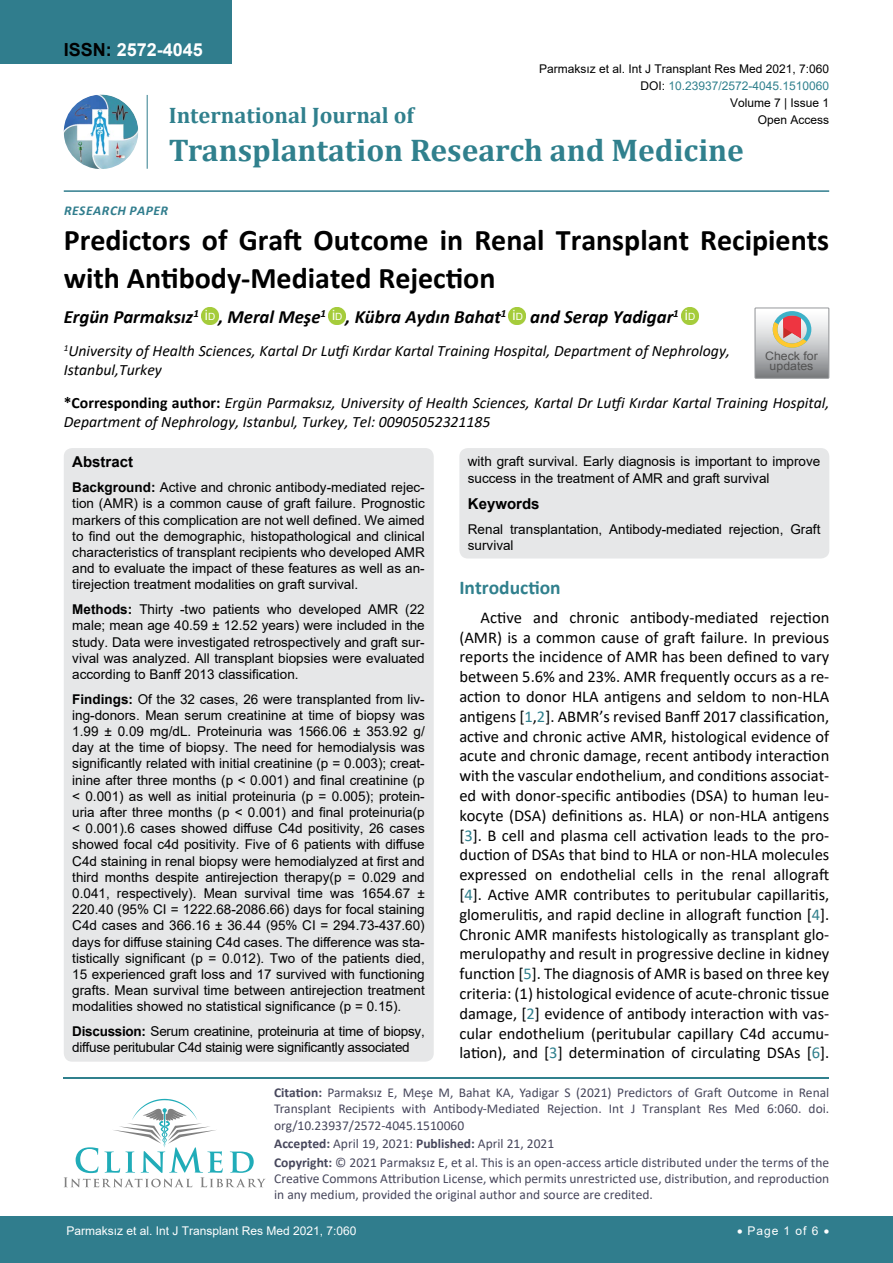
<style>
.page{position:relative;width:893px;height:1263px;background:#fff}
.page>*{position:absolute;margin:0;border:0;box-sizing:border-box;transform-origin:0 0}
.t1{font:700 31.5px "Cambria";color:#30808d}
.t2{font:700 30px/37.5px "Calibri";color:#000}
.t3{font:700 22.5px "Cambria";color:#30808d}
.t4{font:700 19.5px "Calibri";color:#30808d}
.t5{font:italic 700 18.75px "Calibri";color:#000}
.t6{font:700 18px "Arial";color:#fff}
.t7{font:16.5px/19.8px "Calibri";color:#000;text-align:justify}
.t8{font:italic 15.75px/18.9px "Calibri";color:#000}
.t9{font:700 15px "Arial";color:#000}
.t10{font:13.5px/16.2px "Arial";color:#000;text-align:justify}
.t11{font:13.5px/16.2px "Calibri";color:#47475c}
.t12{font:13.5px/16.2px "Arial";letter-spacing:-.02em;color:#000}
.t13{font:italic 700 13.5px "Calibri";letter-spacing:.04em;color:#307d8d}
.t14{font:12px "Arial";color:#000}
.t15{font:12px "Arial";color:#fff}
.t16{font:12px "Arial";color:#30808d}
.t17{font:11.7px/10.1px "Arial";color:#535353;text-align:center;scale:1.06 1}
.s1{color:#000}
.s2{font-weight:700;font-style:normal}
.s3{font-weight:700}
.s4{color:#30808d}
</style>
<div class="page">
<img style="left:64px;top:95px;width:74px;height:74px;border-radius:37px">
<hr style="left:147px;top:95px;width:1px;height:74px;background:#307d8d">
<hr style="left:64px;top:190px;width:765px;height:2px;background:#307d8d">
<hr style="left:64px;top:1077px;width:765px;height:1px;background:#30808d">
<svg style="left:64px;top:1099px;width:202px;height:88px"></svg>
<div style="left:0;top:1217px;width:893px;height:46px;background:#307d8d"></div>
<div style="left:0;top:0;width:231px;height:64px;background:#307d8d"></div>
<img style="left:201px;top:307px;width:17px;height:17px">
<div style="left:202px;top:307px;width:16px;height:17px;background:#a5cc3b;border-radius:50%"></div>
<img style="left:329px;top:307px;width:17px;height:17px">
<div style="left:329px;top:307px;width:16px;height:17px;background:#a5cc3b;border-radius:50%"></div>
<img style="left:509px;top:307px;width:17px;height:17px">
<div style="left:509px;top:307px;width:17px;height:17px;background:#a5cc3b;border-radius:50%"></div>
<img style="left:681px;top:307px;width:17px;height:17px">
<div style="left:682px;top:307px;width:16px;height:17px;background:#a5cc3b;border-radius:50%"></div>
<div style="left:64px;top:448px;width:370px;height:614px;background:#e6e7e8;border-radius:9px"></div>
<div style="left:459px;top:448px;width:370px;height:110px;background:#e6e7e8;border-radius:9px"></div>
<svg style="left:755px;top:308px;width:74px;height:70px"></svg>
<h3 class="t6" style="left:64px;top:37px;width:141px"><span class="s1">ISSN:</span> 2572-4045</h3>
<p class="t14" style="left:539px;top:60px;width:292px">Parmaksız et al. Int J Transplant Res Med 2021, 7:060</p>
<p class="t16" style="left:640px;top:77px;width:190px"><span class="s1">DOI:</span> 10.23937/2572-4045.1510060</p>
<p class="t14" style="left:758px;top:112px;width:73px">Open Access</p>
<p class="t14" style="left:730px;top:95px;width:101px">Volume 7 | Issue 1</p>
<h3 class="t3" style="left:169px;top:100px;width:247px">International Journal of</h3>
<h1 class="t1" style="left:169px;top:128px;width:577px">Transplantation Research and Medicine</h1>
<p class="t13" style="left:64px;top:201px;width:103px">Resear ch paper</p>
<h2 class="t2" style="left:64px;top:221px;width:767px">Predictors of Graft Outcome in Renal Transplant Recipients with Antibody-Mediated Rejection</h2>
<h3 class="t5" style="left:64px;top:303px;width:633px">Ergün Parmaksız<sup>1</sup> <sup>i</sup><sup>D</sup> , Meral Meşe<sup>1</sup> <sup>i</sup><sup>D</sup> , Kübra Aydın Bahat<sup>1</sup> <sup>i</sup><sup>D</sup> and Serap Yadigar<sup>1</sup> <sup>i</sup><sup>D</sup></h3>
<p class="t8" style="left:64px;top:341px;width:668px"><sup>1</sup>University of Health Sciences, Kartal Dr Lutfi Kırdar Kartal Training Hospital, Department of Nephrology,<br>Istanbul,Turkey</p>
<p class="t17" style="left:765px;top:351px;width:51px">Check for updates</p>
<p class="t8" style="left:64px;top:392px;width:767px"><span class="s2">*Corresponding author:</span> Ergün Parmaksız, University of Health Sciences, Kartal Dr Lutfi Kırdar Kartal Training Hospital,<br>Department of Nephrology, Istanbul, Turkey, Tel: 00905052321185</p>
<p class="t9" style="left:72px;top:452px;width:62px">Abstract</p>
<p class="t10" style="left:72px;top:479px;width:354px"><span class="s3">Background:</span> Active and chronic antibody-mediated rejec&shy;tion (AMR) is a common cause of graft failure. Prognostic markers of this complication are not well defined. We aimed to find out the demographic, histopathological and clinical characteristics of transplant recipients who developed AMR and to evaluate the impact of these features as well as an&shy;tirejection treatment modalities on graft survival.</p>
<p class="t10" style="left:72px;top:601px;width:354px"><span class="s3">Methods:</span> Thirty -two patients who developed AMR (22 male; mean age 40.59 ± 12.52 years) were included in the study. Data were investigated retrospectively and graft sur&shy;vival was analyzed. All transplant biopsies were evaluated according to Banff 2013 classification.</p>
<p class="t10" style="left:72px;top:691px;width:354px"><span class="s3">Findings:</span> Of the 32 cases, 26 were transplanted from liv&shy;ing-donors. Mean serum creatinine at time of biopsy was 1.99 ± 0.09 mg/dL. Proteinuria was 1566.06 ± 353.92 g/ day at the time of biopsy. The need for hemodialysis was significantly related with initial creatinine (p = 0.003); creat&shy;inine after three months (p &lt; 0.001) and final creatinine (p &lt; 0.001) as well as initial proteinuria (p = 0.005); protein&shy;uria after three months (p &lt; 0.001) and final proteinuria(p &lt; 0.001).6 cases showed diffuse C4d positivity, 26 cases showed focal c4d positivity. Five of 6 patients with diffuse C4d staining in renal biopsy were hemodialyzed at first and third months despite antirejection therapy(p = 0.029 and 0.041, respectively). Mean survival time was 1654.67 ± 220.40 (95% CI = 1222.68-2086.66) days for focal staining C4d cases and 366.16 ± 36.44 (95% CI = 294.73-437.60) days for diffuse staining C4d cases. The difference was sta&shy;tistically significant (p = 0.012). Two of the patients died, 15 experienced graft loss and 17 survived with functioning grafts. Mean survival time between antirejection treatment modalities showed no statistical significance (p = 0.15).</p>
<p class="t12" style="left:72px;top:1023px;width:354px"><span class="s3">Discussion:</span> Serum creatinine, proteinuria at time of biopsy, diffuse peritubular C4d stainig were significantly associated</p>
<p class="t10" style="left:468px;top:453px;width:354px">with graft survival. Early diagnosis is important to improve success in the treatment of AMR and graft survival</p>
<p class="t9" style="left:468px;top:493px;width:73px">Keywords</p>
<p class="t10" style="left:468px;top:521px;width:354px">Renal transplantation, Antibody-mediated rejection, Graft survival</p>
<h3 class="t4" style="left:459px;top:574px;width:103px">Introduction</h3>
<p class="t7" style="left:459px;top:607px;width:371px;text-indent:21px">Active and chronic antibody-mediated rejection (AMR) is a common cause of graft failure. In previous reports the incidence of AMR has been defined to vary between 5.6% and 23%. AMR frequently occurs as a re&shy;action to donor HLA antigens and seldom to non-HLA antigens [<span class="s4">1</span>,<span class="s4">2</span>]. ABMR’s revised Banff 2017 classification, active and chronic active AMR, histological evidence of acute and chronic damage, recent antibody interaction with the vascular endothelium, and conditions associat&shy;ed with donor-specific antibodies (DSA) to human leu&shy;kocyte (DSA) definitions as. HLA) or non-HLA antigens [<span class="s4">3</span>]. B cell and plasma cell activation leads to the pro&shy;duction of DSAs that bind to HLA or non-HLA molecules expressed on endothelial cells in the renal allograft [<span class="s4">4</span>]. Active AMR contributes to peritubular capillaritis, glomerulitis, and rapid decline in allograft function [<span class="s4">4</span>].<br>Chronic AMR manifests histologically as transplant glo&shy;merulopathy and result in progressive decline in kidney function [<span class="s4">5</span>]. The diagnosis of AMR is based on three key criteria: (1) histological evidence of acute-chronic tissue damage, [<span class="s4">2</span>] evidence of antibody interaction with vas&shy;cular endothelium (peritubular capillary C4d accumu&shy;lation), and [<span class="s4">3</span>] determination of circulating DSAs [<span class="s4">6</span>].</p>
<p class="t11" style="left:274px;top:1084px;width:557px;text-align:justify"><span class="s3">Citation:</span> Parmaksız E, Meşe M, Bahat KA, Yadigar S (2021) Predictors of Graft Outcome in Renal Transplant Recipients with Antibody-Mediated Rejection. Int J Transplant Res Med 6:060. doi. org/10.23937/2572-4045.1510060</p>
<p class="t11" style="left:274px;top:1134px;width:557px;line-height:18.6px"><span class="s3">Accepted:</span> April 19, 2021: <span class="s3">Published:</span> April 21, 2021<br><span class="s3">Copyright:</span> © 2021 Parmaksız E, et al. This is an open-access article distributed under the terms of the</p>
<p class="t11" style="left:274px;top:1170px;width:557px">Creative Commons Attribution License, which permits unrestricted use, distribution, and reproduction in any medium, provided the original author and source are credited.</p>
<p class="t15" style="left:66px;top:1223px;width:292px">Parmaksız et al. Int J Transplant Res Med 2021, 7:060</p>
<p class="t15" style="left:737px;top:1223px;width:94px">• Page 1 of 6 •</p>
</div>
